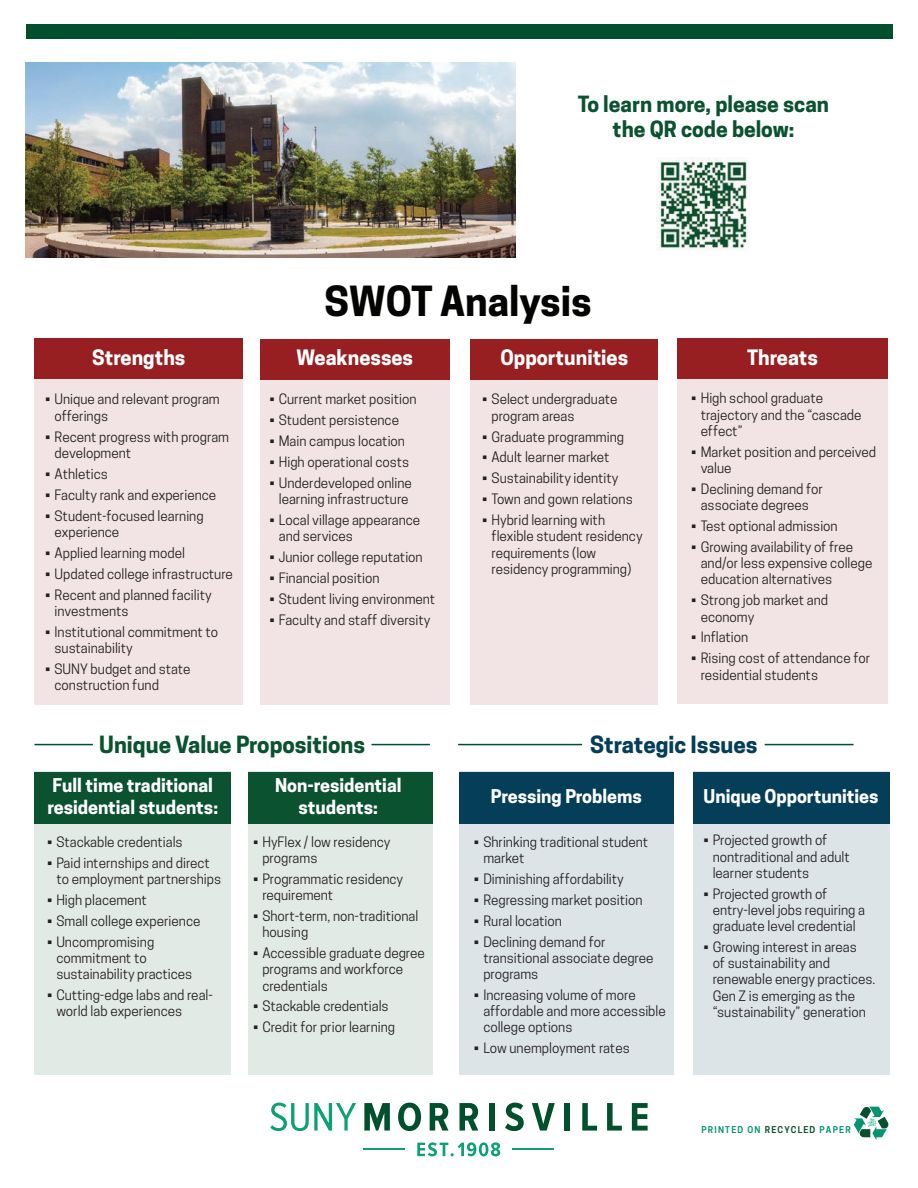
<style>
.page{position:relative;width:918px;height:1188px;background:#fff}
.page>*{position:absolute;margin:0;border:0;box-sizing:border-box;transform-origin:0 0}
.t1{font:700 39px "Cooper Hewitt";color:#040503}
.t2{font:700 22.2px "Cooper Hewitt";color:#0a5230}
.t3{font:700 22.2px "Cooper Hewitt";color:#043e59}
.t4{font:700 21px/25.2px "Cooper Hewitt";color:#0a5230;text-align:center}
.t5{font:700 19.95px "Cooper Hewitt";color:#fff}
.t6{font:700 17.85px/21.5px "Cooper Hewitt";color:#fff}
.t7{font:13.5px/16.2px "Cooper Hewitt";color:#231f20}
.t8{font:600 8.85px "Cooper Hewitt";letter-spacing:.135em;color:#05956e}
.s1{color:#09502f}
</style>
<div class="page">
<div style="left:34px;top:772px;width:197px;height:303px;background:#e2eae6"></div>
<div style="left:693px;top:772px;width:196px;height:303px;background:#dce4e8"></div>
<div style="left:248px;top:772px;width:185px;height:303px;background:#e2eae6"></div>
<div style="left:459px;top:772px;width:215px;height:303px;background:#dce4e8"></div>
<div style="left:34px;top:347px;width:209px;height:358px;background:#f2e4e4"></div>
<div style="left:260px;top:347px;width:189px;height:358px;background:#f2e4e4"></div>
<div style="left:470px;top:347px;width:187px;height:358px;background:#f2e4e4"></div>
<div style="left:677px;top:347px;width:211px;height:357px;background:#f2e4e4"></div>
<div style="left:564px;top:1103px;width:6px;height:28px;background:#00502e"></div>
<hr style="left:765px;top:744px;width:89px;height:1px;background:#00502e">
<hr style="left:458px;top:744px;width:124px;height:1px;background:#00502e">
<hr style="left:372px;top:744px;width:58px;height:1px;background:#00502e">
<hr style="left:34px;top:744px;width:59px;height:1px;background:#00502e">
<div style="left:26px;top:24px;width:866px;height:15px;background:#00502e"></div>
<img style="left:26px;top:63px;width:490px;height:194px">
<img style="left:657px;top:158px;width:92px;height:92px">
<div style="left:34px;top:339px;width:209px;height:40px;background:#971f21"></div>
<div style="left:260px;top:339px;width:189px;height:40px;background:#971f21"></div>
<div style="left:34px;top:772px;width:197px;height:51px;background:#0a5230"></div>
<div style="left:248px;top:772px;width:185px;height:51px;background:#0a5230"></div>
<div style="left:470px;top:340px;width:187px;height:40px;background:#971f21"></div>
<div style="left:677px;top:339px;width:211px;height:40px;background:#971f21"></div>
<div style="left:459px;top:772px;width:215px;height:51px;background:#043e59"></div>
<div style="left:693px;top:772px;width:196px;height:51px;background:#043e59"></div>
<svg style="left:417px;top:1142px;width:83px;height:14px"></svg>
<svg style="left:270px;top:1103px;width:86px;height:28px"></svg>
<svg style="left:364px;top:1103px;width:26px;height:28px"></svg>
<svg style="left:398px;top:1103px;width:23px;height:28px"></svg>
<svg style="left:430px;top:1103px;width:18px;height:28px"></svg>
<svg style="left:460px;top:1103px;width:18px;height:28px"></svg>
<div style="left:489px;top:1103px;width:6px;height:28px;background:#00502e"></div>
<svg style="left:505px;top:1103px;width:19px;height:28px"></svg>
<svg style="left:532px;top:1103px;width:23px;height:28px"></svg>
<hr style="left:364px;top:1148px;width:41px;height:2px;background:#0ba175">
<hr style="left:512px;top:1148px;width:42px;height:2px;background:#0ba175">
<svg style="left:582px;top:1103px;width:15px;height:28px"></svg>
<svg style="left:607px;top:1103px;width:15px;height:28px"></svg>
<svg style="left:632px;top:1103px;width:16px;height:28px"></svg>
<svg style="left:854px;top:1107px;width:35px;height:33px"></svg>
<h3 class="t4" style="left:578px;top:92px;width:253px">To learn more, please scan the QR code below:</h3>
<p class="t5" style="left:92px;top:346px;width:95px">Strengths</p>
<p class="t7" style="left:55px;top:391px;width:167px;text-indent:-9px">• Unique and relevant program offerings</p>
<p class="t7" style="left:55px;top:428px;width:176px;text-indent:-9px">• Recent progress with program development</p>
<p class="t7" style="left:45px;top:466px;width:64px">• Athletics</p>
<p class="t7" style="left:45px;top:486px;width:173px">• Faculty rank and experience</p>
<p class="t7" style="left:55px;top:507px;width:151px;text-indent:-9px">• Student-focused learning experience</p>
<p class="t7" style="left:45px;top:545px;width:141px">• Applied learning model</p>
<p class="t7" style="left:45px;top:565px;width:189px">• Updated college infrastructure</p>
<p class="t7" style="left:55px;top:586px;width:159px;text-indent:-9px">• Recent and planned facility investments</p>
<p class="t7" style="left:55px;top:623px;width:165px;text-indent:-9px">• Institutional commitment to sustainability</p>
<p class="t7" style="left:55px;top:661px;width:138px;text-indent:-9px">• SUNY budget and state construction fund</p>
<h2 class="t1" style="left:325px;top:278px;width:269px">SWOT Analysis</h2>
<p class="t5" style="left:296px;top:346px;width:118px">Weaknesses</p>
<p class="t7" style="left:269px;top:391px;width:149px">• Current market position</p>
<p class="t7" style="left:269px;top:412px;width:131px">• Student persistence</p>
<p class="t7" style="left:269px;top:433px;width:137px">• Main campus location</p>
<p class="t7" style="left:269px;top:454px;width:141px">• High operational costs</p>
<p class="t7" style="left:269px;top:475px;width:144px;text-align:center">• Underdeveloped online learning infrastructure</p>
<p class="t7" style="left:279px;top:512px;width:143px;text-indent:-9px">• Local village appearance and services</p>
<p class="t7" style="left:269px;top:549px;width:155px">• Junior college reputation</p>
<p class="t7" style="left:269px;top:570px;width:112px">• Financial position</p>
<p class="t7" style="left:269px;top:591px;width:167px">• Student living environment</p>
<p class="t7" style="left:269px;top:612px;width:163px">• Faculty and staff diversity</p>
<p class="t5" style="left:501px;top:346px;width:129px">Opportunities</p>
<p class="t7" style="left:492px;top:391px;width:128px;text-indent:-9px">• Select undergraduate program areas</p>
<p class="t7" style="left:482px;top:428px;width:144px">• Graduate programming</p>
<p class="t7" style="left:482px;top:449px;width:129px">• Adult learner market</p>
<p class="t7" style="left:482px;top:470px;width:138px">• Sustainability identity</p>
<p class="t7" style="left:482px;top:491px;width:152px">• Town and gown relations</p>
<p class="t7" style="left:492px;top:512px;width:152px;text-indent:-9px">• Hybrid learning with flexible student residency requirements (low residency programming)</p>
<p class="t5" style="left:747px;top:346px;width:72px">Threats</p>
<p class="t7" style="left:701px;top:390px;width:162px;text-indent:-9px">• High school graduate trajectory and the “cascade effect”</p>
<p class="t7" style="left:701px;top:444px;width:177px;text-indent:-9px">• Market position and perceived value</p>
<p class="t7" style="left:691px;top:481px;width:133px;text-align:center">• Declining demand for associate degrees</p>
<p class="t7" style="left:691px;top:518px;width:148px">• Test optional admission</p>
<p class="t7" style="left:701px;top:539px;width:173px;text-indent:-9px">• Growing availability of free and/or less expensive college education alternatives</p>
<p class="t7" style="left:701px;top:592px;width:129px;text-indent:-9px">• Strong job market and economy</p>
<p class="t7" style="left:691px;top:629px;width:59px">• Inflation</p>
<p class="t7" style="left:701px;top:650px;width:171px;text-indent:-9px">• Rising cost of attendance for residential students</p>
<h3 class="t2" style="left:99px;top:731px;width:267px">Unique Value Propositions</h3>
<p class="t6" style="left:47px;top:775px;width:172px">Full time traditional residential students:</p>
<p class="t7" style="left:47px;top:834px;width:137px">• Stackable credentials</p>
<p class="t7" style="left:56px;top:855px;width:166px;text-indent:-9px">• Paid internships and direct to employment partnerships</p>
<p class="t7" style="left:47px;top:892px;width:102px">• High placement</p>
<p class="t7" style="left:47px;top:913px;width:155px">• Small college experience</p>
<p class="t7" style="left:56px;top:933px;width:137px;text-indent:-9px">• Uncompromising commitment to sustainability practices</p>
<p class="t7" style="left:56px;top:987px;width:158px;text-indent:-9px">• Cutting-edge labs and real&shy;world lab experiences</p>
<p class="t6" style="left:275px;top:775px;width:128px;text-align:center">Non-residential students:</p>
<p class="t7" style="left:262px;top:834px;width:130px;text-indent:-9px">• HyFlex / low residency programs</p>
<p class="t7" style="left:262px;top:871px;width:142px;text-indent:-9px">• Programmatic residency requirement</p>
<p class="t7" style="left:262px;top:908px;width:157px;text-indent:-9px">• Short-term, non-traditional housing</p>
<p class="t7" style="left:262px;top:945px;width:164px;text-indent:-9px">• Accessible graduate degree programs and workforce credentials</p>
<p class="t7" style="left:253px;top:998px;width:137px">• Stackable credentials</p>
<p class="t7" style="left:253px;top:1019px;width:144px">• Credit for prior learning</p>
<h3 class="t3" style="left:590px;top:731px;width:169px">Strategic Issues</h3>
<p class="t6" style="left:491px;top:785px;width:152px">Pressing Problems</p>
<p class="t7" style="left:483px;top:834px;width:166px;text-indent:-9px">• Shrinking traditional student market</p>
<p class="t7" style="left:474px;top:871px;width:151px">• Diminishing affordability</p>
<p class="t7" style="left:474px;top:892px;width:170px">• Regressing market position</p>
<p class="t7" style="left:474px;top:913px;width:89px">• Rural location</p>
<p class="t7" style="left:483px;top:933px;width:172px;text-indent:-9px">• Declining demand for transitional associate degree programs</p>
<p class="t7" style="left:483px;top:987px;width:184px;text-indent:-9px">• Increasing volume of more affordable and more accessible college options</p>
<p class="t7" style="left:474px;top:1040px;width:157px">• Low unemployment rates</p>
<p class="t6" style="left:704px;top:785px;width:177px">Unique Opportunities</p>
<p class="t7" style="left:713px;top:832px;width:139px;text-indent:-9px">• Projected growth of nontraditional and adult learner students</p>
<p class="t7" style="left:713px;top:886px;width:154px;text-indent:-9px">• Projected growth of entry-level jobs requiring a graduate level credential</p>
<p class="t7" style="left:713px;top:939px;width:164px;text-indent:-9px">• Growing interest in areas<br>of sustainability and renewable energy practices.<br>Gen Z is emerging as the “sustainability” generation</p>
<p class="t8" style="left:701px;top:1125px;width:151px">PRINTED ON <span class="s1">RECYCLED</span> PAPER</p>
</div>
